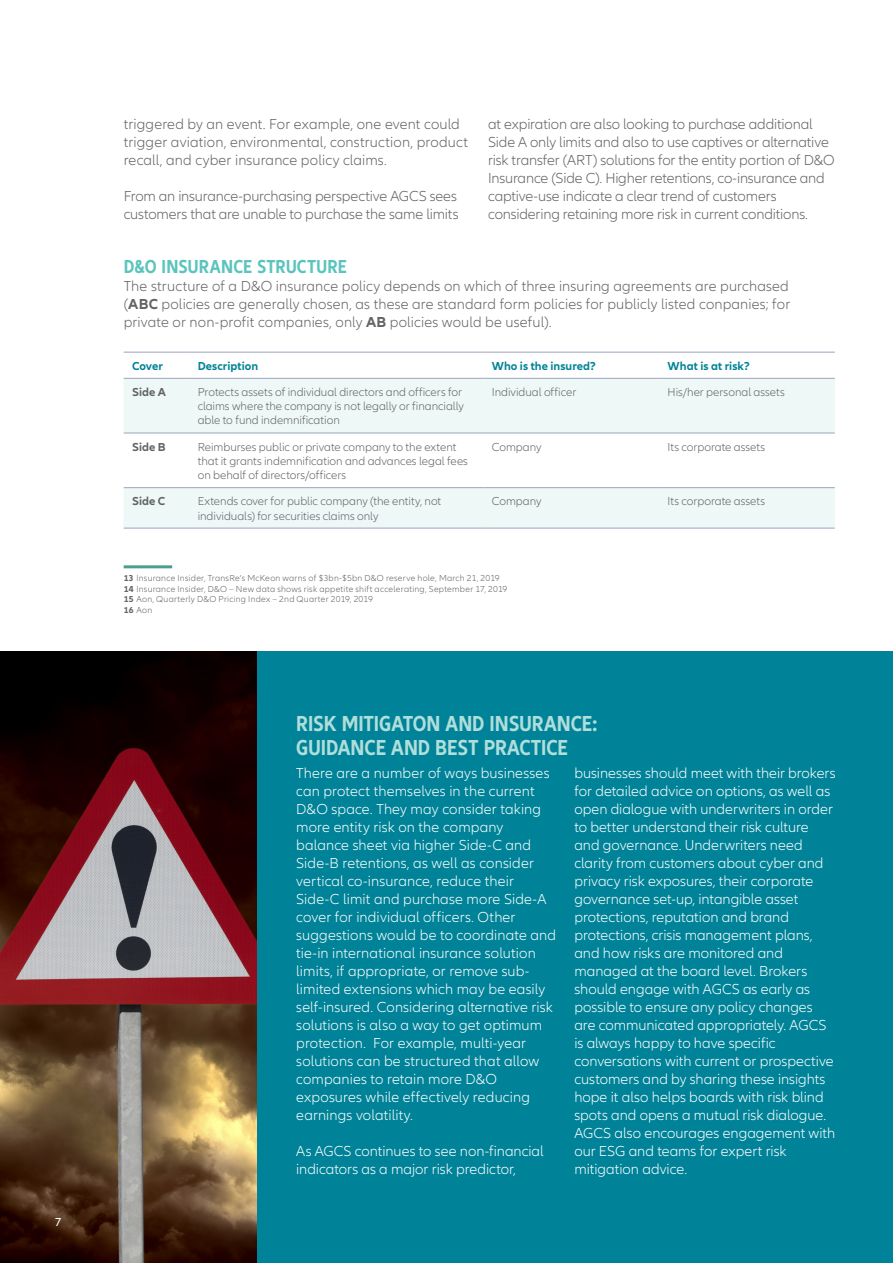
<style>
.page{position:relative;width:893px;height:1263px;background:#fff}
.page>*{position:absolute;margin:0;border:0;box-sizing:border-box;transform-origin:0 0}
.Headline_26pt{font:700 condensed 22.5px/24px "Allianz Neo";color:#afdedb}
.Typo_17pt{font:700 condensed 19.5px "Allianz Neo";letter-spacing:.01em;color:#5ac4bd}
.Copy{font:300 15px/18px "Allianz Neo";letter-spacing:.005em;color:#fff}
.Copy-2{font:300 15px/18px "Allianz Neo";letter-spacing:-.01em;color:#636366}
.Copy-3{font:300 15px/18px "Allianz Neo";letter-spacing:.01em;color:#636366}
.Typo_8pt{font:300 12px/14.2px "Allianz Neo";letter-spacing:-.005em;color:#636366}
.Typo_8pt-2{font:700 12px "Allianz Neo";letter-spacing:.005em;color:#008398}
.Typo_8pt-3{font:700 12px "Allianz Neo";color:#636366}
.t1{font:12px "Allianz Neo";color:#fff}
.Typo_8pt-4{font:300 9px "Allianz Neo";letter-spacing:.025em;color:#636366}
.s1{font-weight:700}
</style>
<div class="page">
<div style="left:0;top:651px;width:893px;height:612px;background:#008398"></div>
<img style="left:0;top:651px;width:256px;height:612px">
<svg style="left:124px;top:379px;width:711px;height:149px;fill:#eef8f7"></svg>
<hr style="left:124px;top:352px;width:65px;height:1px;background:#9ca4bb">
<hr style="left:189px;top:352px;width:294px;height:1px;background:#9ca4bb">
<hr style="left:483px;top:352px;width:176px;height:1px;background:#9ca4bb">
<hr style="left:659px;top:352px;width:176px;height:1px;background:#9ca4bb">
<hr style="left:124px;top:378px;width:65px;height:1px;background:#9ca4bb">
<hr style="left:189px;top:378px;width:294px;height:1px;background:#9ca4bb">
<hr style="left:483px;top:378px;width:176px;height:1px;background:#9ca4bb">
<hr style="left:659px;top:378px;width:176px;height:1px;background:#9ca4bb">
<hr style="left:124px;top:433px;width:65px;height:1px;background:#9ca4bb">
<hr style="left:189px;top:433px;width:294px;height:1px;background:#9ca4bb">
<hr style="left:483px;top:433px;width:176px;height:1px;background:#9ca4bb">
<hr style="left:659px;top:433px;width:176px;height:1px;background:#9ca4bb">
<hr style="left:124px;top:487px;width:65px;height:1px;background:#9ca4bb">
<hr style="left:189px;top:487px;width:294px;height:1px;background:#9ca4bb">
<hr style="left:483px;top:487px;width:176px;height:1px;background:#9ca4bb">
<hr style="left:659px;top:487px;width:176px;height:1px;background:#9ca4bb">
<hr style="left:124px;top:528px;width:65px;height:1px;background:#9ca4bb">
<hr style="left:189px;top:528px;width:294px;height:1px;background:#9ca4bb">
<hr style="left:483px;top:528px;width:176px;height:1px;background:#9ca4bb">
<hr style="left:659px;top:528px;width:176px;height:1px;background:#9ca4bb">
<hr style="left:124px;top:565px;width:48px;height:3px;background:#4b9d8c">
<p class="t1" style="left:55px;top:1215px;width:8px">7</p>
<p class="Copy-3" style="left:124px;top:116px;width:346px">triggered by an event. For example, one event could trigger aviation, environmental, construction, product recall, and cyber insurance policy claims.</p>
<p class="Copy-2" style="left:124px;top:188px;width:336px">From an insurance-purchasing perspective AGCS sees customers that are unable to purchase the same limits</p>
<p class="Copy-2" style="left:488px;top:116px;width:348px">at expiration are also looking to purchase additional Side A only limits and also to use captives or alternative risk transfer (ART) solutions for the entity portion of D&amp;O Insurance (Side C). Higher retentions, co-insurance and captive-use indicate a clear trend of customers considering retaining more risk in current conditions.</p>
<p class="Typo_17pt" style="left:124px;top:256px;width:225px">D&amp;O INSURANCE STRUCTURE</p>
<p class="Copy-2" style="left:124px;top:278px;width:668px;text-align:justify">The structure of a D&amp;O insurance policy depends on which of three insuring agreements are purchased (<span class="s1">ABC</span> policies are generally chosen, as these are standard form policies for publicly listed conpanies; for private or non-profit companies, only <span class="s1">AB</span> policies would be useful).</p>
<p class="Typo_8pt-2" style="left:132px;top:359px;width:32px">Cover</p>
<p class="Typo_8pt-2" style="left:198px;top:359px;width:62px">Description</p>
<p class="Typo_8pt-2" style="left:492px;top:359px;width:106px">Who is the insured?</p>
<p class="Typo_8pt-2" style="left:668px;top:359px;width:84px">What is at risk?</p>
<p class="Typo_8pt-3" style="left:132px;top:385px;width:35px">Side A</p>
<p class="Typo_8pt" style="left:198px;top:385px;width:268px">Protects assets of individual directors and officers for claims where the company is not legally or financially able to fund indemnification</p>
<p class="Typo_8pt" style="left:492px;top:385px;width:86px">Individual officer</p>
<p class="Typo_8pt" style="left:668px;top:385px;width:119px">His/her personal assets</p>
<p class="Typo_8pt-3" style="left:132px;top:440px;width:35px">Side B</p>
<p class="Typo_8pt" style="left:198px;top:440px;width:272px">Reimburses public or private company to the extent that it grants indemnification and advances legal fees on behalf of directors/officers</p>
<p class="Typo_8pt" style="left:492px;top:440px;width:51px">Company</p>
<p class="Typo_8pt" style="left:668px;top:440px;width:99px">Its corporate assets</p>
<p class="Typo_8pt-3" style="left:132px;top:494px;width:35px">Side C</p>
<p class="Typo_8pt" style="left:198px;top:495px;width:245px">Extends cover for public company (the entity, not individuals) for securities claims only</p>
<p class="Typo_8pt" style="left:492px;top:495px;width:51px">Company</p>
<p class="Typo_8pt" style="left:668px;top:495px;width:99px">Its corporate assets</p>
<p class="Typo_8pt-4" style="left:124px;top:573px;width:378px"><span class="s1">13</span> Insurance Insider, TransRe’s McKeon warns of $3bn-$5bn D&amp;O reserve hole, March 21, 2019</p>
<p class="Typo_8pt-4" style="left:124px;top:583px;width:385px"><span class="s1">14</span> Insurance Insider, D&amp;O – New data shows risk appetite shift accelerating, September 17, 2019</p>
<p class="Typo_8pt-4" style="left:124px;top:594px;width:251px"><span class="s1">15</span> Aon, Quarterly D&amp;O Pricing Index – 2nd Quarter 2019, 2019</p>
<p class="Typo_8pt-4" style="left:124px;top:604px;width:30px"><span class="s1">16</span> Aon</p>
<p class="Headline_26pt" style="left:296px;top:712px;width:302px">RISK MITIGATON AND INSURANCE:<br>GUIDANCE AND BEST PRACTICE</p>
<p class="Copy" style="left:296px;top:764px;width:261px">There are a number of ways businesses can protect themselves in the current D&amp;O space. They may consider taking more entity risk on the company balance sheet via higher Side-C and Side-B retentions, as well as consider vertical co-insurance, reduce their Side-C limit and purchase more Side-A cover for individual officers. Other suggestions would be to coordinate and tie-in international insurance solution limits, if appropriate, or remove sub&shy;limited extensions which may be easily self-insured. Considering alternative risk solutions is also a way to get optimum protection. For example, multi-year solutions can be structured that allow companies to retain more D&amp;O exposures while effectively reducing earnings volatility.</p>
<p class="Copy" style="left:296px;top:1142px;width:249px">As AGCS continues to see non-financial indicators as a major risk predictor,</p>
<p class="Copy" style="left:574px;top:764px;width:263px">businesses should meet with their brokers for detailed advice on options, as well as open dialogue with underwriters in order to better understand their risk culture and governance. Underwriters need clarity from customers about cyber and privacy risk exposures, their corporate governance set-up, intangible asset protections, reputation and brand protections, crisis management plans, and how risks are monitored and managed at the board level. Brokers should engage with AGCS as early as possible to ensure any policy changes are communicated appropriately. AGCS is always happy to have specific conversations with current or prospective customers and by sharing these insights hope it also helps boards with risk blind spots and opens a mutual risk dialogue.<br>AGCS also encourages engagement with our ESG and teams for expert risk mitigation advice.</p>
</div>
